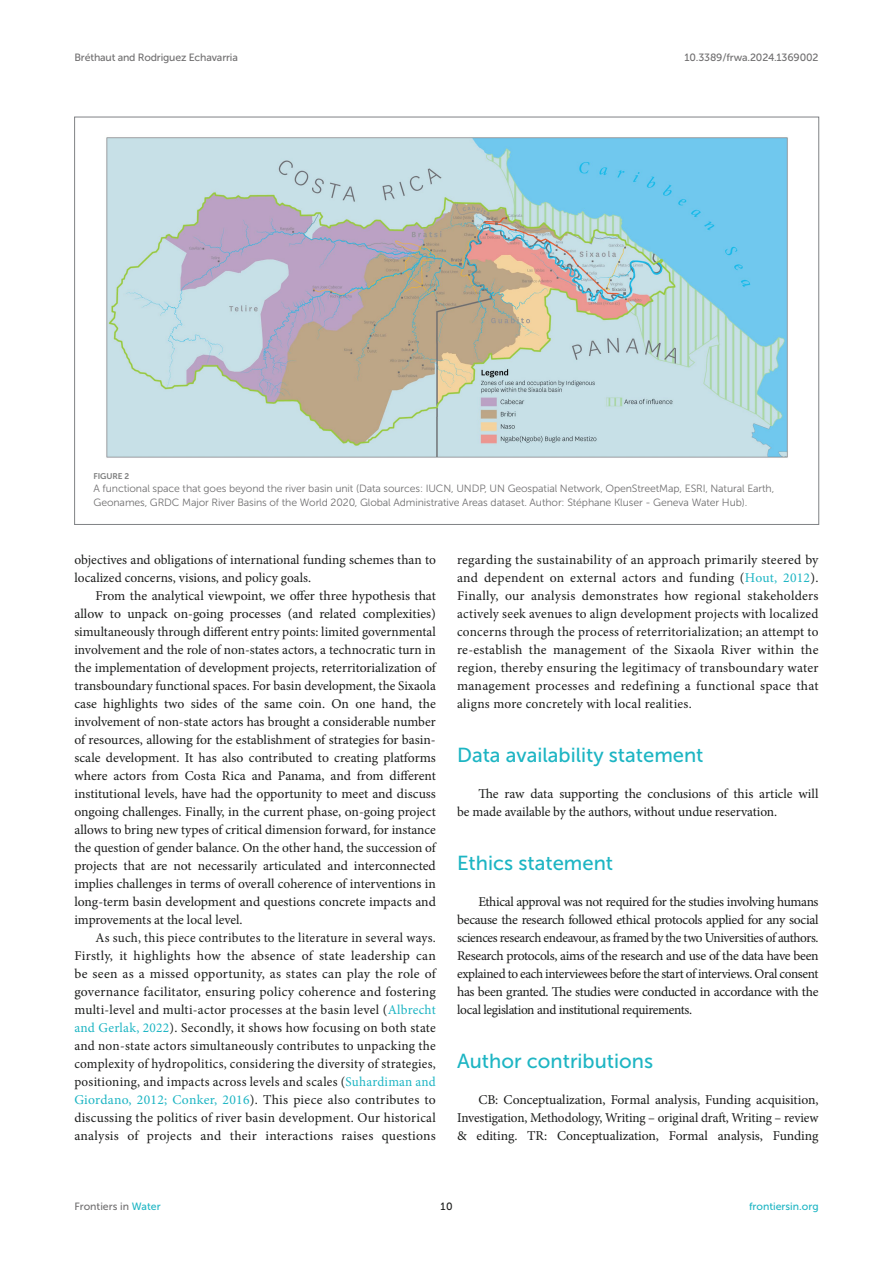
<style>
.page{position:relative;width:893px;height:1263px;background:#fff}
.page>*{position:absolute;margin:0;border:0;box-sizing:border-box;transform-origin:0 0}
.HEAD_1{font:20.25px "Museo Sans 500";color:#1db5c3}
.TEXT{font:13.5px/18px "Minion Pro";letter-spacing:.005em;color:#1b1c1b;text-align:justify}
.TEXT_FLUSH{font:13.5px/18px "Minion Pro";letter-spacing:-.01em;color:#1b1c1b;text-align:justify}
.FIG_LEG{font:10.5px/13.5px "Museo Sans 300";letter-spacing:-.01em;color:#706f70}
.t1{font:10.5px "Museo Sans 500";letter-spacing:-.015em;color:#706f70}
.t2{font:10.5px "Museo Sans 500";color:#1db5c3}
.t3{font:10.5px "Museo Sans 500";color:#1b1c1b}
.FIG_HD{font:8.25px "Museo Sans 700";letter-spacing:-.01em;color:#7e7f7f}
.s1{color:#1db5c3}
</style>
<div class="page">
<img style="left:106px;top:137px;width:682px;height:321px">
<p class="t1" style="left:74px;top:51px;width:165px">Bréthaut and Rodriguez Echavarria</p>
<p class="t1" style="left:685px;top:51px;width:135px">10.3389/frwa.2024.1369002</p>
<p class="FIG_HD" style="left:94px;top:471px;width:37px">FIGURE 2</p>
<p class="FIG_LEG" style="left:94px;top:482px;width:682px">A functional space that goes beyond the river basin unit (Data sources: IUCN, UNDP, UN Geospatial Network, OpenStreetMap, ESRI, Natural Earth,<br>Geonames, GRDC Major River Basins of the World 2020, Global Administrative Areas dataset. Author: Stéphane Kluser - Geneva Water Hub).</p>
<p class="TEXT" style="left:74px;top:551px;width:363px">objectives and obligations of international funding schemes than to localized concerns, visions, and policy goals.</p>
<p class="TEXT" style="left:74px;top:587px;width:363px;text-indent:21px">From the analytical viewpoint, we offer three hypothesis that allow to unpack on-going processes (and related complexities) simultaneously through different entry points: limited governmental involvement and the role of non-states actors, a technocratic turn in the implementation of development projects, reterritorialization of transboundary functional spaces. For basin development, the Sixaola case highlights two sides of the same coin. On one hand, the involvement of non-state actors has brought a considerable number of resources, allowing for the establishment of strategies for basin&shy;scale development. It has also contributed to creating platforms where actors from Costa Rica and Panama, and from different institutional levels, have had the opportunity to meet and discuss ongoing challenges. Finally, in the current phase, on-going project allows to bring new types of critical dimension forward, for instance the question of gender balance. On the other hand, the succession of projects that are not necessarily articulated and interconnected implies challenges in terms of overall coherence of interventions in long-term basin development and questions concrete impacts and improvements at the local level.</p>
<p class="TEXT" style="left:74px;top:929px;width:363px;text-indent:21px">As such, this piece contributes to the literature in several ways.<br>Firstly, it highlights how the absence of state leadership can be seen as a missed opportunity, as states can play the role of governance facilitator, ensuring policy coherence and fostering multi-level and multi-actor processes at the basin level (<span class="s1">Albrecht and Gerlak, 2022</span>). Secondly, it shows how focusing on both state and non-state actors simultaneously contributes to unpacking the complexity of hydropolitics, considering the diversity of strategies, positioning, and impacts across levels and scales (<span class="s1">Suhardiman and Giordano, 2012; Conker, 2016</span>). This piece also contributes to discussing the politics of river basin development. Our historical analysis of projects and their interactions raises questions</p>
<p class="TEXT" style="left:457px;top:551px;width:363px">regarding the sustainability of an approach primarily steered by and dependent on external actors and funding (<span class="s1">Hout, 2012</span>).<br>Finally, our analysis demonstrates how regional stakeholders actively seek avenues to align development projects with localized concerns through the process of reterritorialization; an attempt to re-establish the management of the Sixaola River within the region, thereby ensuring the legitimacy of transboundary water management processes and redefining a functional space that aligns more concretely with local realities.</p>
<p class="HEAD_1" style="left:457px;top:744px;width:248px">Data availability statement</p>
<p class="TEXT_FLUSH" style="left:457px;top:785px;width:363px;text-indent:21px">The raw data supporting the conclusions of this article will be made available by the authors, without undue reservation.</p>
<p class="HEAD_1" style="left:457px;top:852px;width:158px">Ethics statement</p>
<p class="TEXT_FLUSH" style="left:457px;top:893px;width:363px;text-indent:21px">Ethical approval was not required for the studies involving humans because the research followed ethical protocols applied for any social sciences research endeavour, as framed by the two Universities of authors.<br>Research protocols, aims of the research and use of the data have been explained to each interviewees before the start of interviews. Oral consent has been granted. The studies were conducted in accordance with the local legislation and institutional requirements.</p>
<p class="HEAD_1" style="left:457px;top:1050px;width:197px">Author contributions</p>
<p class="TEXT_FLUSH" style="left:457px;top:1091px;width:363px;text-indent:21px">CB: Conceptualization, Formal analysis, Funding acquisition, Investigation, Methodology, Writing – original draft, Writing – review &amp; editing. TR: Conceptualization, Formal analysis, Funding</p>
<p class="t1" style="left:74px;top:1200px;width:88px">Frontiers in <span class="s1">Water</span></p>
<p class="t3" style="left:440px;top:1200px;width:14px">10</p>
<p class="t2" style="left:749px;top:1200px;width:71px">frontiersin.org</p>
</div>
